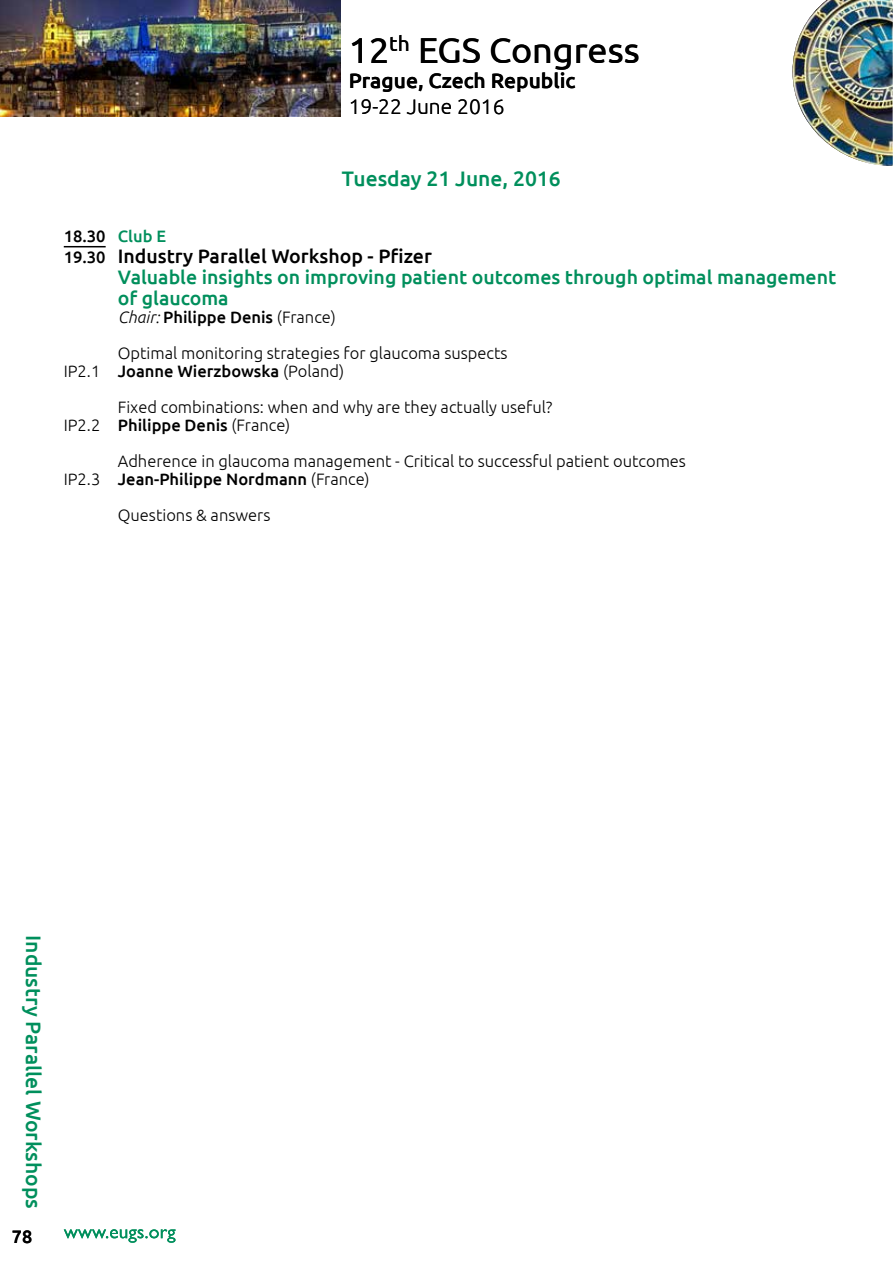
<style>
.page{position:relative;width:893px;height:1263px;background:#fff}
.page>*{position:absolute;margin:0;border:0;box-sizing:border-box;transform-origin:0 0}
.t1{font:36px "Ubuntu";color:#000}
.t2{font:500 21px "Ubuntu";color:#008f5c}
.t3{font:500 21px "Ubuntu";color:#000}
.t4{font:300 21px "Ubuntu";color:#000}
.t5{font:500 19.5px/21px "Ubuntu";color:#008f5c}
.t6{font:500 18px "Ubuntu";color:#000}
.t7{font:300 16.5px/36px "Ubuntu";color:#000}
.t8{font:500 16.5px "Ubuntu";color:#000}
.s1{color:#008f5c}
.s2{font-size:16.5px;color:#000}
.s3{color:#000}
.s4{font-style:italic}
.s5{font-weight:500}
</style>
<div class="page">
<img style="left:0;top:0;width:340px;height:117px">
<img style="left:792px;top:0;width:100px;height:166px">
<svg style="left:64px;top:1229px;width:111px;height:14px"></svg>
<hr style="left:64px;top:246px;width:42px;height:1px;background:#000">
<h1 class="t1" style="left:349px;top:29px;width:293px">12<sup>th</sup> EGS Congress</h1>
<p class="t3" style="left:349px;top:68px;width:228px">Prague, Czech Republic</p>
<p class="t4" style="left:349px;top:94px;width:157px">19-22 June 2016</p>
<p class="t2" style="left:342px;top:166px;width:220px">Tuesday 21 June, 2016</p>
<p class="t8" style="left:64px;top:226px;width:104px">18.30 <span class="s1">Club E</span></p>
<p class="t5" style="left:118px;top:245px;width:720px;text-indent:-54px"><span class="s2">19.30</span> <span class="s3">Industry Parallel Workshop - Pfizer<br></span>Valuable insights on improving patient outcomes through optimal management of glaucoma</p>
<p class="t7" style="left:118px;top:299px;width:391px"><span class="s4">Chair:</span> <span class="s5">Philippe Denis</span> (France)<br>Optimal monitoring strategies for glaucoma suspects</p>
<p class="t7" style="left:118px;top:353px;width:436px;text-indent:-54px">IP2.1 <span class="s5">Joanne Wierzbowska</span> (Poland)<br>Fixed combinations: when and why are they actually useful?</p>
<p class="t7" style="left:118px;top:407px;width:570px;text-indent:-54px">IP2.2 <span class="s5">Philippe Denis</span> (France)<br>Adherence in glaucoma management - Critical to successful patient outcomes</p>
<p class="t7" style="left:118px;top:461px;width:253px;text-indent:-54px">IP2.3 <span class="s5">Jean-Philippe Nordmann</span> (France)<br>Questions &amp; answers</p>
<p class="t2" style="left:47px;top:935px;width:275px;rotate:90deg">Industry Parallel Workshops</p>
<p class="t6" style="left:12px;top:1225px;width:22px">78</p>
</div>
